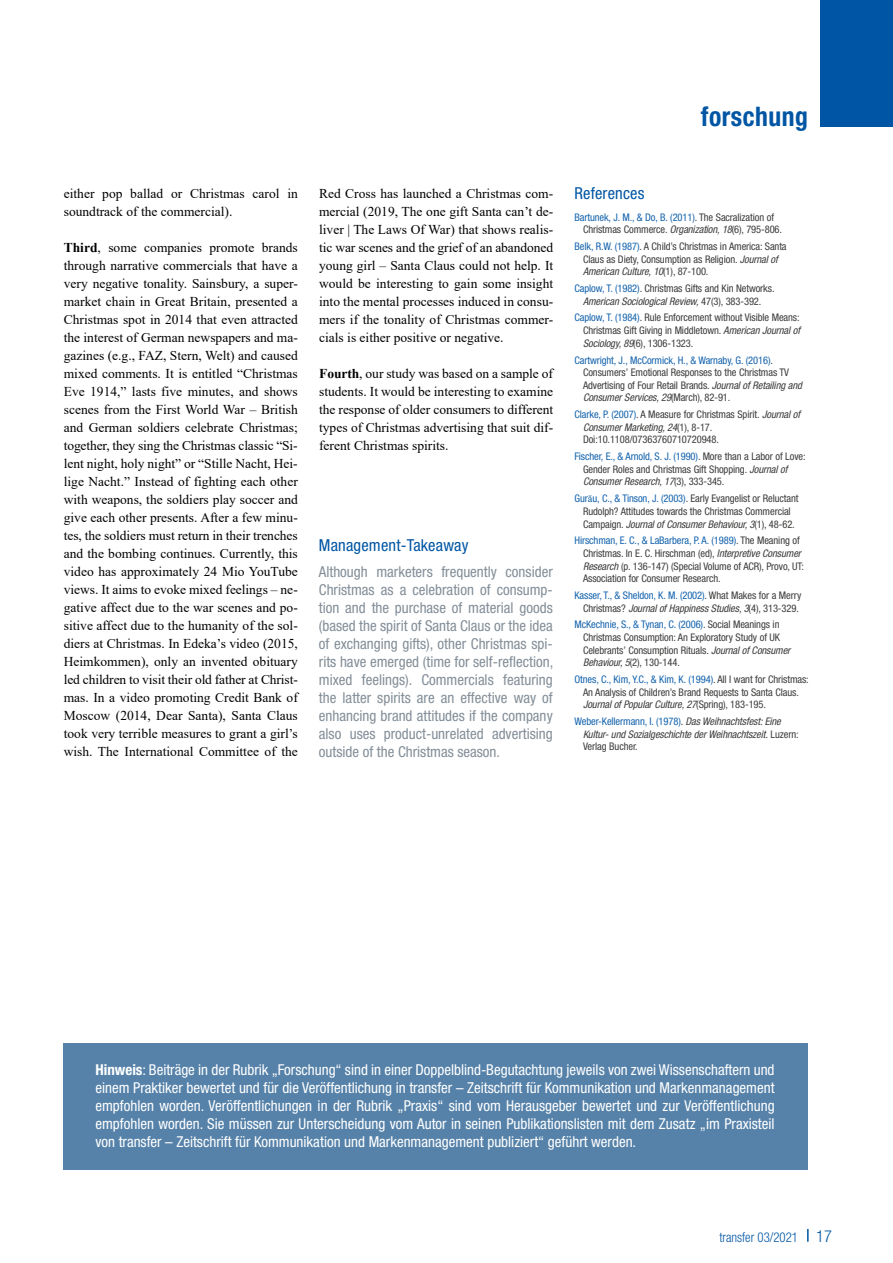
<style>
.page{position:relative;width:893px;height:1263px;background:#fff}
.page>*{position:absolute;margin:0;border:0;box-sizing:border-box;transform-origin:0 0}
.t1{font:700 condensed 27px "Helvetica Neue";letter-spacing:.02em;color:#0056a4;scale:.95 1}
.t2{font:condensed 16.5px "Helvetica Neue";letter-spacing:.01em;color:#0056a4}
.t3{font:condensed 15px/18px "Helvetica Neue";color:#fff;text-align:justify}
.t4{font:condensed 15px/18px "Helvetica Neue";color:#838e98;text-align:justify}
.t5{font:13.5px/18px "Times New Roman";color:#000;text-align:justify}
.t6{font:300 condensed 13.5px "Helvetica Neue";color:#0056a4;scale:.95 1}
.t7{font:condensed 10.5px/12.6px "Helvetica Neue";letter-spacing:-.01em;color:#3c3c3b}
.t8{font:italic condensed 10.5px/12.6px "Helvetica Neue";letter-spacing:-.01em;color:#3c3c3b}
.s1{font-weight:700}
.s2{color:#1463ad}
.s3{font-style:italic}
.s4{font-family:"Times New Roman";font-stretch:normal;color:#0056a4}
.s5{font-style:normal;color:#1463ad}
.s6{font-style:normal}
.s7{font-size:16.5px}
</style>
<div class="page">
<svg style="left:807px;top:1229px;width:2px;height:13px"></svg>
<div style="left:820px;top:0;width:73px;height:126px;background:#0056a4"></div>
<div style="left:63px;top:1043px;width:744px;height:126px;background:#5682a9"></div>
<h1 class="t1" style="left:701px;top:100px;width:114px">forschung</h1>
<p class="t5" style="left:64px;top:184px;width:236px">either pop ballad or Christmas carol in soundtrack of the commercial).</p>
<p class="t5" style="left:64px;top:238px;width:236px"><span class="s1">Third</span>, some companies promote brands through narrative commercials that have a very negative tonality. Sainsbury, a super&shy;market chain in Great Britain, presented a Christmas spot in 2014 that even attracted the interest of German newspapers and ma&shy;gazines (e.g., FAZ, Stern, Welt) and caused mixed comments. It is entitled “Christmas Eve 1914,” lasts five minutes, and shows scenes from the First World War – British and German soldiers celebrate Christmas; together, they sing the Christmas classic “Si&shy;lent night, holy night” or “Stille Nacht, Hei&shy;lige Nacht.” Instead of fighting each other with weapons, the soldiers play soccer and give each other presents. After a few minu&shy;tes, the soldiers must return in their trenches and the bombing continues. Currently, this video has approximately 24 Mio YouTube views. It aims to evoke mixed feelings – ne&shy;gative affect due to the war scenes and po&shy;sitive affect due to the humanity of the sol&shy;diers at Christmas. In Edeka’s video (2015, Heimkommen), only an invented obituary led children to visit their old father at Christ&shy;mas. In a video promoting Credit Bank of Moscow (2014, Dear Santa), Santa Claus took very terrible measures to grant a girl’s wish. The International Committee of the</p>
<p class="t5" style="left:319px;top:184px;width:236px">Red Cross has launched a Christmas com&shy;mercial (2019, The one gift Santa can’t de&shy;liver | The Laws Of War) that shows realis&shy;tic war scenes and the grief of an abandoned young girl – Santa Claus could not help. It would be interesting to gain some insight into the mental processes induced in consu&shy;mers if the tonality of Christmas commer&shy;cials is either positive or negative.</p>
<p class="t5" style="left:319px;top:364px;width:236px"><span class="s1">Fourth</span>, our study was based on a sample of students. It would be interesting to examine the response of older consumers to different types of Christmas advertising that suit dif&shy;ferent Christmas spirits.</p>
<p class="t2" style="left:319px;top:535px;width:151px">Management-Takeaway</p>
<p class="t4" style="left:319px;top:563px;width:236px">Although marketers frequently consider Christmas as a celebration of consump&shy;tion and the purchase of material goods (based the spirit of Santa Claus or the idea of exchanging gifts), other Christmas spi&shy;rits have emerged (time for self-reflection, mixed feelings). Commercials featuring the latter spirits are an effective way of enhancing brand attitudes if the company also uses product-unrelated advertising outside of the Christmas season.</p>
<p class="t2" style="left:574px;top:184px;width:71px">References</p>
<p class="t7" style="left:583px;top:210px;width:201px;text-indent:-9px"><span class="s2">Bartunek, J. M., &amp; Do, B. (2011)</span>. The Sacralization of<br>Christmas Commerce. <span class="s3">Organization, 18</span>(6), 795-806.</p>
<p class="t7" style="left:583px;top:240px;width:205px;text-indent:-9px"><span class="s2">Belk, R.W. (1987)</span>. A Child’s Christmas in America: Santa<br>Claus as Diety, Consumption as Religion. <span class="s3">Journal of<br>American Culture, 10</span>(1), 87-100.</p>
<p class="t7" style="left:574px;top:282px;width:202px;text-align:center"><span class="s2">Caplow, T. (1982)</span>. Christmas Gifts and Kin Networks.<br><span class="s3">American Sociological Review,</span> 47(3), 383-392.</p>
<p class="t7" style="left:583px;top:311px;width:219px;text-align:justify;text-indent:-9px"><span class="s2">Caplow, T. (1984)</span>. Rule Enforcement without Visible Means:<br>Christmas Gift Giving in Middletown. <span class="s3">American Journal of Sociology, 89</span>(6), 1306-1323.</p>
<p class="t7" style="left:583px;top:353px;width:220px;text-indent:-9px"><span class="s2">Cartwright, J., McCormick, H., &amp; Warnaby, G. (2016)</span>.<br>Consumers’ Emotional Responses to the Christmas TV Advertising of Four Retail Brands. <span class="s3">Journal of Retailing and Consumer Services, 29</span>(March), 82-91.</p>
<p class="t7" style="left:583px;top:408px;width:219px;text-indent:-9px"><span class="s2">Clarke, P. (2007)</span>. A Measure for Christmas Spirit. <span class="s3">Journal of<br>Consumer Marketing, 24</span>(1), 8-17.<br>Doi:10.1108/07363760710720948.</p>
<p class="t7" style="left:583px;top:450px;width:224px;text-indent:-9px"><span class="s2">Fischer, E., &amp; Arnold, S. J. (1990)</span>. More than a Labor of Love:<br>Gender Roles and Christmas Gift Shopping. <span class="s3">Journal of<br>Consumer Research, 17</span>(3), 333-345.</p>
<p class="t7" style="left:574px;top:492px;width:226px;text-align:center"><span class="s2">Gur</span><span class="s4">ă</span><span class="s2">u, C., &amp; Tinson, J. (2003)</span>. Early Evangelist or Reluctant<br>Rudolph? Attitudes towards the Christmas Commercial<br>Campaign. <span class="s3">Journal of Consumer Behaviour, 3</span>(1), 48-62.</p>
<p class="t7" style="left:583px;top:534px;width:223px;text-indent:-9px"><span class="s2">Hirschman, E. C., &amp; LaBarbera, P. A. (1989)</span>. The Meaning of Christmas. In E. C. Hirschman (ed), <span class="s3">Interpretive Consumer Research</span> (p. 136-147) (Special Volume of ACR), Provo, UT:<br>Association for Consumer Research.</p>
<p class="t7" style="left:574px;top:589px;width:228px;text-align:center"><span class="s2">Kasser, T., &amp; Sheldon, K. M. (2002)</span>. What Makes for a Merry<br>Christmas? <span class="s3">Journal of Happiness Studies, 3</span>(4), 313-329.</p>
<p class="t7" style="left:583px;top:618px;width:209px;text-indent:-9px"><span class="s2">McKechnie, S., &amp; Tynan, C. (2006)</span>. Social Meanings in Christmas Consumption: An Exploratory Study of UK Celebrants’ Consumption Rituals. <span class="s3">Journal of Consumer Behaviour, 5</span>(2), 130-144.</p>
<p class="t7" style="left:583px;top:673px;width:227px;text-indent:-9px"><span class="s2">Otnes, C., Kim, Y.C., &amp; Kim, K. (1994)</span>. All I want for Christmas:<br>An Analysis of Children’s Brand Requests to Santa Claus.<br><span class="s3">Journal of Popular Culture, 27</span>(Spring), 183-195.</p>
<p class="t8" style="left:583px;top:715px;width:217px;text-indent:-9px"><span class="s5">Weber-Kellermann, I. (1978)</span><span class="s6">.</span> Das Weihnachtsfest: Eine<br>Kultur- und Sozialgeschichte der Weihnachtszeit. <span class="s6">Luzern:<br>Verlag Bucher.</span></p>
<p class="t3" style="left:95px;top:1060px;width:681px"><span class="s1">Hinweis</span>: Beiträge in der Rubrik „Forschung“ sind in einer Doppelblind-Begutachtung jeweils von zwei Wissenschaftern und einem Praktiker bewertet und für die Veröffentlichung in transfer – Zeitschrift für Kommunikation und Markenmanagement empfohlen worden. Veröffentlichungen in der Rubrik „Praxis“ sind vom Herausgeber bewertet und zur Veröffentlichung empfohlen worden. Sie müssen zur Unterscheidung vom Autor in seinen Publikationslisten mit dem Zusatz „im Praxisteil von transfer – Zeitschrift für Kommunikation und Markenmanagement publiziert“ geführt werden.</p>
<p class="t6" style="left:719px;top:1229px;width:120px">transfer 03/2021 <span class="s7">17</span></p>
</div>
